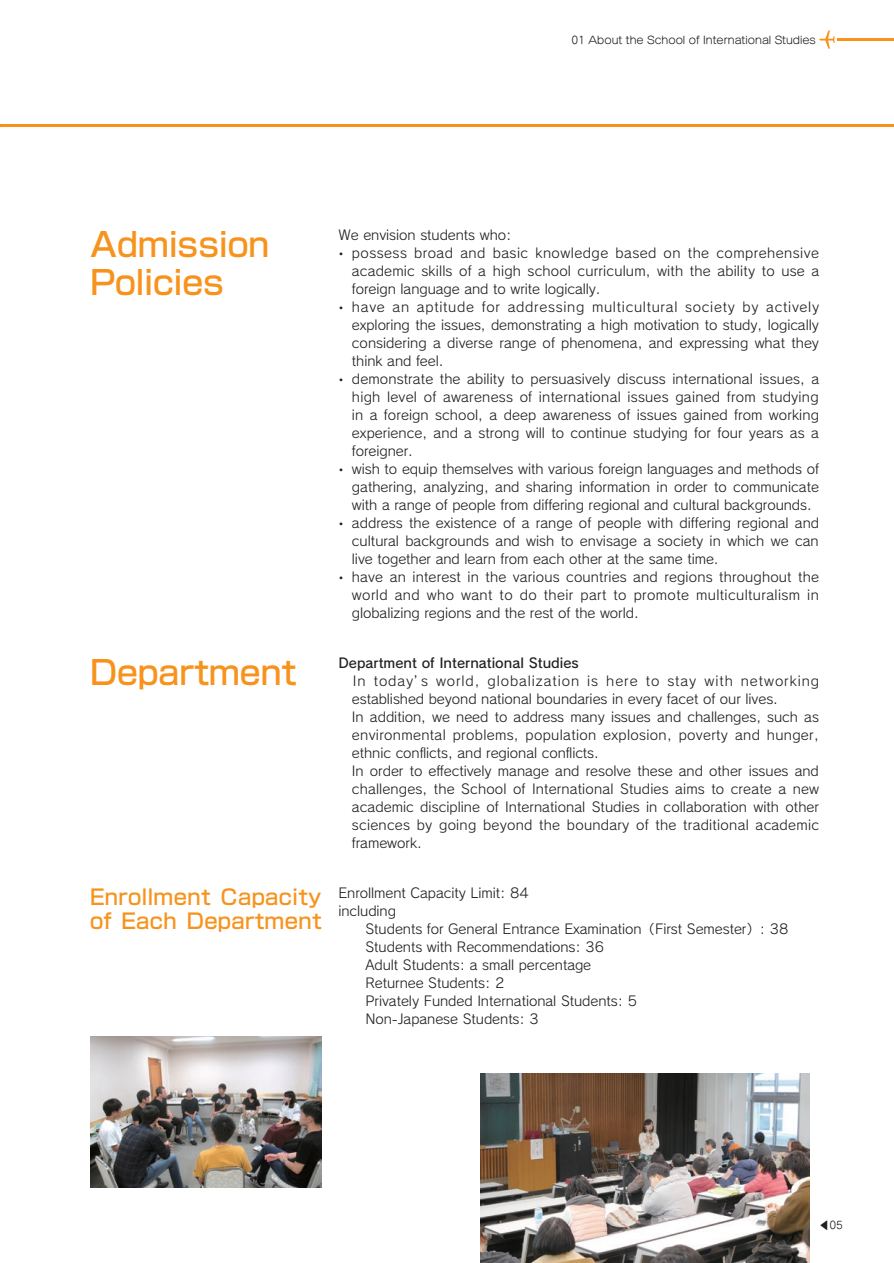
<style>
.page{position:relative;width:894px;height:1263px;background:#fff}
.page>*{position:absolute;margin:0;border:0;box-sizing:border-box;transform-origin:0 0}
.t1{font:500 33px/37.5px "Shin Go Pro";color:#f7931d}
.t2{font:500 21px/24px "Shin Go Pro";letter-spacing:.02em;color:#f7931d}
.t3{font:13.5px/18px "Rodin NTLG Pro M";color:#231f20;text-align:justify}
.t4{font:13.5px "Rodin NTLG Pro M";letter-spacing:.03em;color:#231f20}
.t5{font:13.5px "Rodin NTLG Pro M";letter-spacing:.025em;color:#231f20}
.t6{font:13.5px "Rodin NTLG Pro M";letter-spacing:.07em;color:#231f20}
.t7{font:13.5px "Rodin NTLG Pro DB";color:#231f20}
.t8{font:10.5px "G Maru Go Pro M";color:#231f20}
</style>
<div class="page">
<svg style="left:0;top:124px;width:893px;height:4px;fill:#f7931d"></svg>
<img style="left:90px;top:1036px;width:231px;height:152px">
<img style="left:480px;top:1073px;width:329px;height:190px">
<hr style="left:837px;top:38px;width:56px;height:3px;background:#f7931d">
<svg style="left:819px;top:31px;width:15px;height:18px"></svg>
<p class="t8" style="left:571px;top:33px;width:246px">01 About the School of International Studies</p>
<h1 class="t1" style="left:90px;top:222px;width:181px">Admission<br>Policies</h1>
<p class="t3" style="left:338px;top:225px;width:174px">We envision students who:</p>
<p class="t3" style="left:352px;top:243px;width:468px;text-indent:-14px">• possess broad and basic knowledge based on the comprehensive academic skills of a high school curriculum, with the ability to use a foreign language and to write logically.</p>
<p class="t3" style="left:352px;top:297px;width:468px;text-indent:-14px">• have an aptitude for addressing multicultural society by actively exploring the issues, demonstrating a high motivation to study, logically considering a diverse range of phenomena, and expressing what they think and feel.</p>
<p class="t3" style="left:352px;top:369px;width:468px;text-indent:-14px">• demonstrate the ability to persuasively discuss international issues, a high level of awareness of international issues gained from studying in a foreign school, a deep awareness of issues gained from working experience, and a strong will to continue studying for four years as a foreigner.</p>
<p class="t3" style="left:352px;top:459px;width:468px;text-indent:-14px">• wish to equip themselves with various foreign languages and methods of gathering, analyzing, and sharing information in order to communicate with a range of people from differing regional and cultural backgrounds.</p>
<p class="t3" style="left:352px;top:513px;width:468px;text-indent:-14px">• address the existence of a range of people with differing regional and cultural backgrounds and wish to envisage a society in which we can live together and learn from each other at the same time.</p>
<p class="t3" style="left:352px;top:567px;width:468px;text-indent:-14px">• have an interest in the various countries and regions throughout the world and who want to do their part to promote multiculturalism in globalizing regions and the rest of the world.</p>
<h1 class="t1" style="left:90px;top:650px;width:207px">Department</h1>
<p class="t7" style="left:338px;top:654px;width:242px">Department of International Studies</p>
<p class="t6" style="left:338px;top:672px;width:482px">　In today’s world, globalization is here to stay with networking</p>
<p class="t3" style="left:352px;top:690px;width:427px">established beyond national boundaries in every facet of our lives.</p>
<p class="t3" style="left:338px;top:708px;width:482px">　In addition, we need to address many issues and challenges, such as</p>
<p class="t4" style="left:352px;top:726px;width:468px">environmental problems, population explosion, poverty and hunger,</p>
<p class="t3" style="left:352px;top:744px;width:248px">ethnic conflicts, and regional conflicts.</p>
<p class="t3" style="left:338px;top:762px;width:481px">　In order to effectively manage and resolve these and other issues and</p>
<p class="t3" style="left:352px;top:780px;width:468px">challenges, the School of International Studies aims to create a new</p>
<p class="t3" style="left:352px;top:797px;width:468px">academic discipline of International Studies in collaboration with other</p>
<p class="t5" style="left:352px;top:816px;width:468px">sciences by going beyond the boundary of the traditional academic</p>
<p class="t3" style="left:352px;top:833px;width:71px">framework.</p>
<h2 class="t2" style="left:90px;top:882px;width:233px">Enrollment Capacity of Each Department</h2>
<p class="t3" style="left:338px;top:884px;width:192px">Enrollment Capacity Limit: 84 including</p>
<p class="t3" style="left:365px;top:920px;width:424px;text-align:left">Students for General Entrance Examination（First Semester）: 38<br>Students with Recommendations: 36<br>Adult Students: a small percentage<br>Returnee Students: 2<br>Privately Funded International Students: 5<br>Non-Japanese Students: 3</p>
<p class="t8" style="left:830px;top:1220px;width:12px;rotate:90deg">▼</p>
<p class="t8" style="left:829px;top:1218px;width:15px">05</p>
</div>
